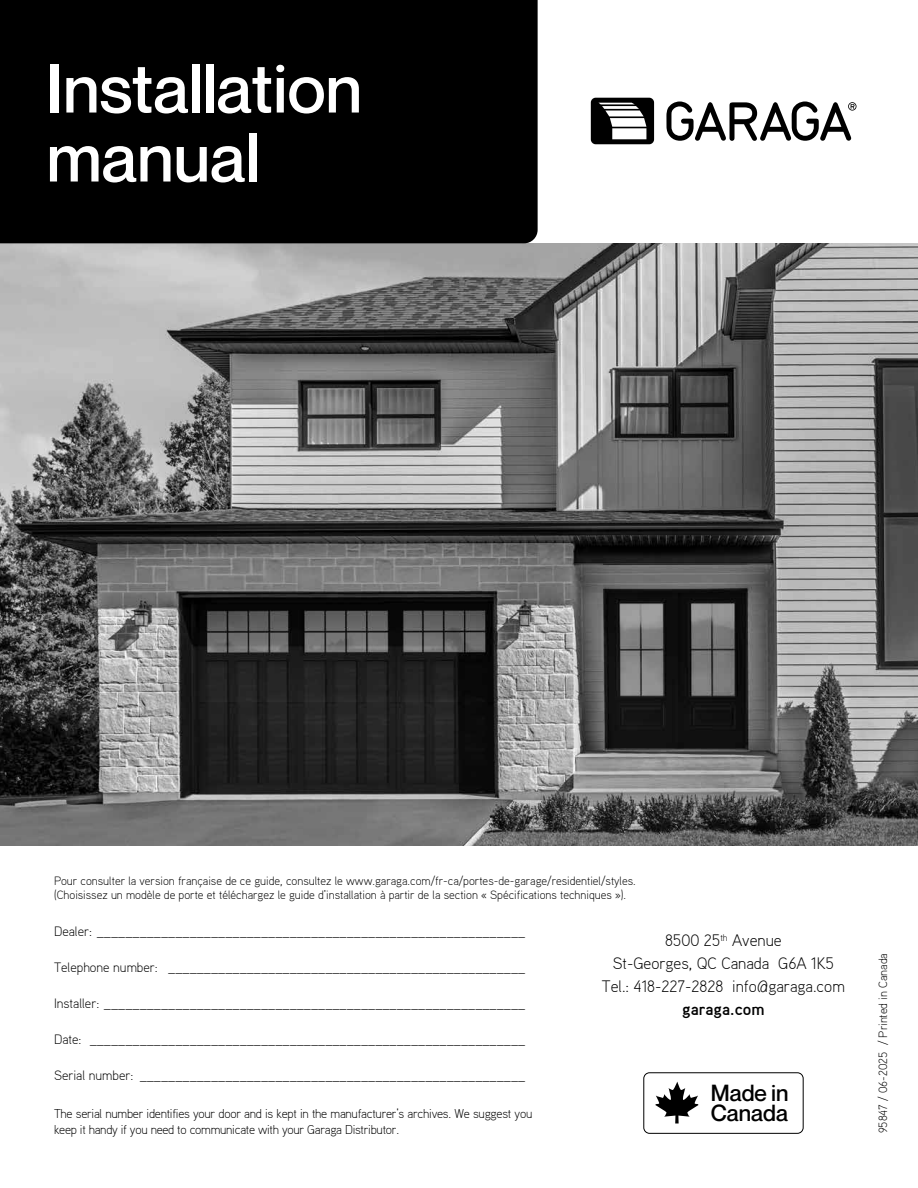
<style>
.page{position:relative;width:918px;height:1188px;background:#fff}
.page>*{position:absolute;margin:0;border:0;box-sizing:border-box;transform-origin:0 0}
.t1{font:500 67.5px/69px "Neue Montreal";color:#fff}
.t2{font:500 22.8px/20.7px "Neue Montreal";color:#000}
.t3{font:300 16.5px/22.8px "Aaux";color:#000;text-align:center}
.t4{font:700 16.5px "Aaux";color:#000}
.t5{font:300 13.5px "Aaux";color:#000}
.t6{font:300 12.75px/15.3px "Aaux";letter-spacing:-.02em;color:#000}
.t7{font:300 12px/14.4px "Aaux";color:#000}
</style>
<div class="page">
<img style="left:0;top:243px;width:918px;height:602px">
<div style="left:0;top:0;width:538px;height:243px;background:#000"></div>
<svg style="left:591px;top:98px;width:63px;height:46px"></svg>
<svg style="left:666px;top:101px;width:190px;height:40px"></svg>
<svg style="left:655px;top:1082px;width:43px;height:41px"></svg>
<div style="left:644px;top:1073px;width:159px;height:60px;border:1px solid #000;border-radius:6px"></div>
<h1 class="t1" style="left:47px;top:54px;width:317px">Installation manual</h1>
<p class="t7" style="left:54px;top:873px;width:583px">Pour consulter la version française de ce guide, consultez le www.garaga.com/fr-ca/portes-de-garage/residentiel/styles. (Choisissez un modèle de porte et téléchargez le guide d’installation à partir de la section « Spécifications techniques »).</p>
<p class="t3" style="left:602px;top:929px;width:244px">8500 25<sup>th</sup> Avenue<br>St-Georges, QC Canada G6A 1K5<br>Tel.: 418-227-2828 info@garaga.com</p>
<p class="t4" style="left:682px;top:998px;width:84px">garaga.com</p>
<p class="t5" style="left:54px;top:923px;width:473px">Dealer: ____________________________________________________________</p>
<p class="t5" style="left:54px;top:959px;width:473px">Telephone number: __________________________________________________</p>
<p class="t5" style="left:54px;top:995px;width:473px">Installer: ___________________________________________________________</p>
<p class="t5" style="left:54px;top:1031px;width:473px">Date: _____________________________________________________________</p>
<p class="t5" style="left:54px;top:1067px;width:473px">Serial number: ______________________________________________________</p>
<p class="t6" style="left:54px;top:1106px;width:480px">The serial number identifies your door and is kept in the manufacturer’s archives. We suggest you keep it handy if you need to communicate with your Garaga Distributor.</p>
<h2 class="t2" style="left:711px;top:1082px;width:79px">Made in<br>Canada</h2>
<p class="t7" style="left:876px;top:1133px;width:182px;rotate:-90deg">95847 / 06-2025 / Printed in Canada</p>
</div>
